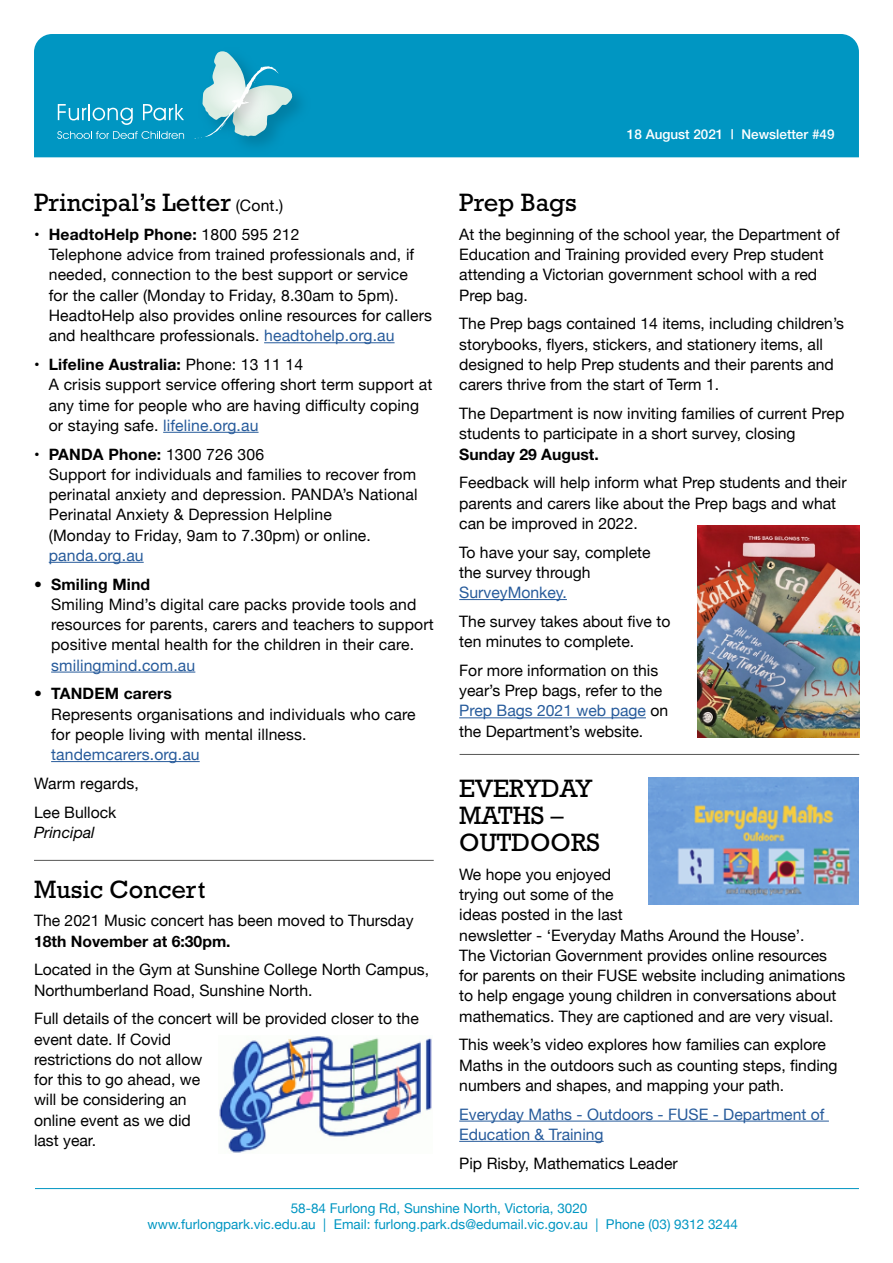
<style>
.page{position:relative;width:893px;height:1263px;background:#fff}
.page>*{position:absolute;margin:0;border:0;box-sizing:border-box;transform-origin:0 0}
.t1{font:25.5px/27px "M Rockwell";color:#000}
.t2{font:15.75px/20.2px "Helvetica Neue";color:#000}
.t3{font:15.75px/20.2px "Helvetica Neue";color:#275b9b}
.t4{font:700 15.75px "Helvetica Neue";color:#000}
.t5{font:italic 15.75px "Helvetica Neue";color:#000}
.t6{font:13.5px/16.5px "Helvetica Neue";color:#0096c2;text-align:center}
.t7{font:500 13.5px "Helvetica Neue";color:#fff}
.s1{font-family:"Helvetica Neue";font-size:15.75px}
.s2{font-weight:700}
.s3{color:#275b9b}
</style>
<div class="page">
<div style="left:34px;top:34px;width:825px;height:123px;background:#0096c2"></div>
<img style="left:228px;top:81px;width:83px;height:74px">
<img style="left:198px;top:48px;width:67px;height:3px">
<svg style="left:194px;top:51px;width:99px;height:88px;background:#67bccf"></svg>
<svg style="left:58px;top:104px;width:75px;height:21px;background:#35acce"></svg>
<svg style="left:143px;top:104px;width:41px;height:16px"></svg>
<svg style="left:57px;top:131px;width:127px;height:8px"></svg>
<hr style="left:35px;top:1188px;width:824px;height:1px;background:#0096c2">
<hr style="left:264px;top:342px;width:131px;height:1px;background:#275b9b">
<hr style="left:163px;top:432px;width:96px;height:1px;background:#275b9b">
<hr style="left:49px;top:562px;width:95px;height:1px;background:#275b9b">
<hr style="left:51px;top:672px;width:144px;height:1px;background:#275b9b">
<hr style="left:51px;top:761px;width:149px;height:1px;background:#275b9b">
<img style="left:219px;top:1036px;width:213px;height:117px">
<hr style="left:34px;top:860px;width:400px;height:1px;background:#575756">
<hr style="left:460px;top:754px;width:399px;height:1px;background:#575756">
<hr style="left:459px;top:599px;width:108px;height:1px;background:#275b9b">
<hr style="left:459px;top:717px;width:187px;height:1px;background:#275b9b">
<img style="left:698px;top:526px;width:161px;height:212px">
<hr style="left:459px;top:1121px;width:370px;height:1px;background:#275b9b">
<hr style="left:459px;top:1141px;width:145px;height:1px;background:#275b9b">
<img style="left:648px;top:777px;width:211px;height:127px">
<h1 class="t1" style="left:34px;top:189px;width:251px">Principal’s Letter <span class="s1">(Cont.)</span></h1>
<p class="t2" style="left:49px;top:225px;width:385px;text-indent:-15px">• <span class="s2">HeadtoHelp Phone:</span> 1800 595 212<br>Telephone advice from trained professionals and, if needed, connection to the best support or service<br>for the caller (Monday to Friday, 8.30am to 5pm).<br>HeadtoHelp also provides online resources for callers and healthcare professionals. <span class="s3">headtohelp.org.au</span></p>
<p class="t2" style="left:49px;top:355px;width:385px;text-indent:-15px">• <span class="s2">Lifeline Australia:</span> Phone: 13 11 14<br>A crisis support service offering short term support at any time for people who are having difficulty coping or staying safe. <span class="s3">lifeline.org.au</span></p>
<p class="t2" style="left:49px;top:445px;width:370px;text-indent:-15px">• <span class="s2">PANDA Phone:</span> 1300 726 306<br>Support for individuals and families to recover from perinatal anxiety and depression. PANDA’s National Perinatal Anxiety &amp; Depression Helpline<br>(Monday to Friday, 9am to 7.30pm) or online.</p>
<p class="t3" style="left:49px;top:546px;width:96px">panda.org.au</p>
<p class="t4" style="left:34px;top:574px;width:118px">• Smiling Mind</p>
<p class="t2" style="left:51px;top:595px;width:384px">Smiling Mind’s digital care packs provide tools and resources for parents, carers and teachers to support positive mental health for the children in their care.</p>
<p class="t3" style="left:51px;top:656px;width:146px">smilingmind.com.au</p>
<p class="t4" style="left:34px;top:684px;width:140px">• TANDEM carers</p>
<p class="t2" style="left:51px;top:705px;width:366px">Represents organisations and individuals who care for people living with mental illness.</p>
<p class="t3" style="left:51px;top:745px;width:150px">tandemcarers.org.au</p>
<p class="t2" style="left:34px;top:770px;width:106px;line-height:28.8px">Warm regards,<br>Lee Bullock</p>
<p class="t5" style="left:34px;top:823px;width:62px">Principal</p>
<h1 class="t1" style="left:34px;top:875px;width:173px">Music Concert</h1>
<p class="t2" style="left:34px;top:911px;width:381px">The 2021 Music concert has been moved to Thursday</p>
<p class="t4" style="left:34px;top:931px;width:198px">18th November at 6:30pm.</p>
<p class="t2" style="left:34px;top:960px;width:397px">Located in the Gym at Sunshine College North Campus,<br>Northumberland Road, Sunshine North.</p>
<p class="t2" style="left:34px;top:1009px;width:386px">Full details of the concert will be provided closer to the event date. If Covid<br>restrictions do not allow<br>for this to go ahead, we<br>will be considering an<br>online event as we did<br>last year.</p>
<p class="t7" style="left:627px;top:126px;width:209px">18 August 2021 | Newsletter #49</p>
<h1 class="t1" style="left:459px;top:189px;width:119px">Prep Bags</h1>
<p class="t2" style="left:459px;top:225px;width:382px">At the beginning of the school year, the Department of Education and Training provided every Prep student attending a Victorian government school with a red Prep bag.</p>
<p class="t2" style="left:459px;top:315px;width:386px">The Prep bags contained 14 items, including children’s storybooks, flyers, stickers, and stationery items, all designed to help Prep students and their parents and carers thrive from the start of Term 1.</p>
<p class="t2" style="left:459px;top:404px;width:387px">The Department is now inviting families of current Prep students to participate in a short survey, closing</p>
<p class="t4" style="left:459px;top:444px;width:141px">Sunday 29 August.</p>
<p class="t2" style="left:459px;top:473px;width:389px">Feedback will help inform what Prep students and their parents and carers like about the Prep bags and what can be improved in 2022.</p>
<p class="t2" style="left:459px;top:543px;width:193px">To have your say, complete the survey through</p>
<p class="t3" style="left:459px;top:583px;width:109px">SurveyMonkey.</p>
<p class="t2" style="left:459px;top:612px;width:213px">The survey takes about five to ten minutes to complete.</p>
<p class="t2" style="left:459px;top:661px;width:210px">For more information on this year’s Prep bags, refer to the<br><span class="s3">Prep Bags 2021 web page</span> on the Department’s website.</p>
<h1 class="t1" style="left:459px;top:775px;width:142px">EVERYDAY<br>MATHS –<br>OUTDOORS</h1>
<p class="t2" style="left:459px;top:865px;width:388px">We hope you enjoyed<br>trying out some of the<br>ideas posted in the last<br>newsletter - ‘Everyday Maths Around the House’.<br>The Victorian Government provides online resources for parents on their FUSE website including animations to help engage young children in conversations about mathematics. They are captioned and are very visual.</p>
<p class="t2" style="left:459px;top:1035px;width:380px">This week’s video explores how families can explore<br>Maths in the outdoors such as counting steps, finding numbers and shapes, and mapping your path.</p>
<p class="t3" style="left:459px;top:1105px;width:367px">Everyday Maths - Outdoors - FUSE - Department of<br>Education &amp; Training</p>
<p class="t2" style="left:459px;top:1154px;width:220px">Pip Risby, Mathematics Leader</p>
<p class="t6" style="left:148px;top:1200px;width:592px">58-84 Furlong Rd, Sunshine North, Victoria, 3020<br>www.furlongpark.vic.edu.au | Email: furlong.park.ds@edumail.vic.gov.au | Phone (03) 9312 3244</p>
</div>
